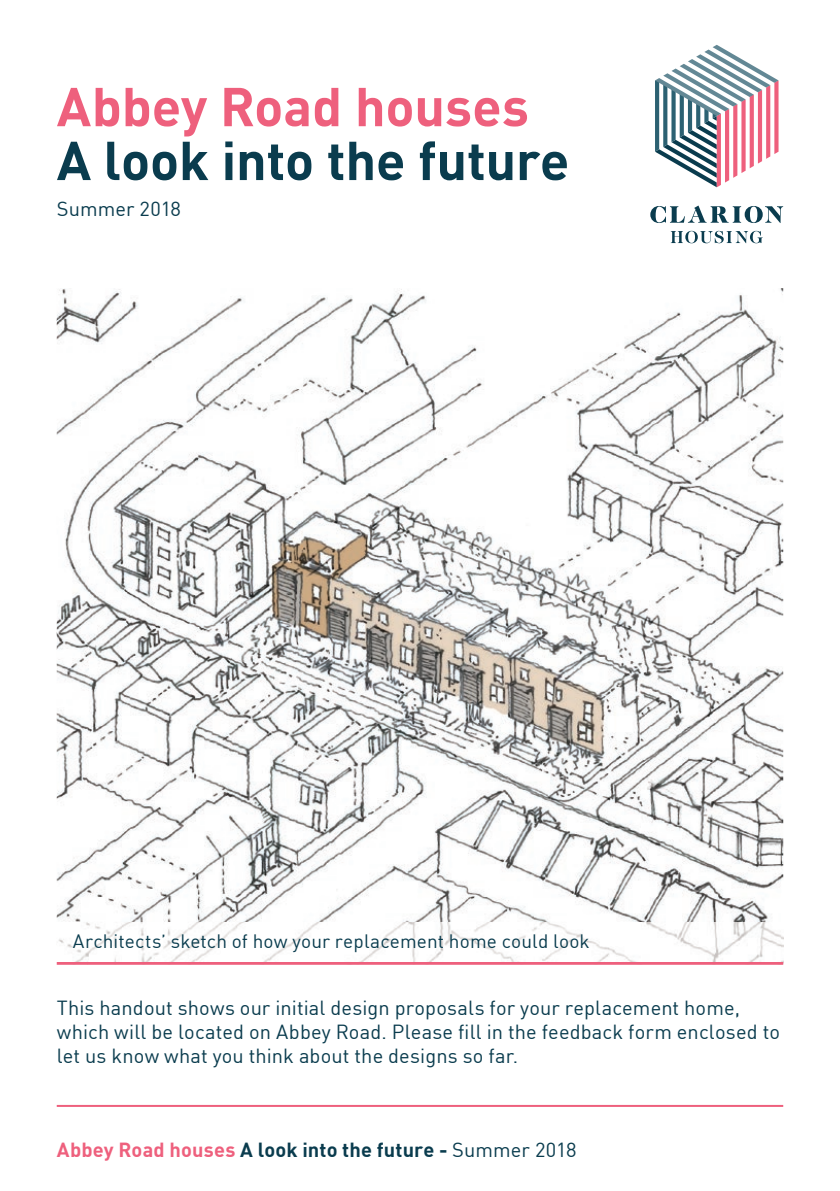
<style>
.page{position:relative;width:840px;height:1191px;background:#fff}
.page>*{position:absolute;margin:0;border:0;box-sizing:border-box;transform-origin:0 0}
.t1{font:700 53.8px "DINOT";letter-spacing:-.005em;color:#0a3c4e}
.t2{font:700 53.8px "DINOT";letter-spacing:-.005em;color:#ee607d}
.t3{font:20px/24px "DINOT";letter-spacing:.005em;color:#0a3c4e}
.t4{font:700 20px "DINOT";letter-spacing:.01em;color:#0a3c4e}
.t5{font:19px "DINOT";letter-spacing:.01em;color:#0a3c4e}
.s1{color:#ee607d}
.s2{font-weight:400}
</style>
<div class="page">
<img style="left:57px;top:288px;width:725px;height:634px">
<hr style="left:57px;top:1105px;width:725px;height:2px;background:#ee607d">
<hr style="left:57px;top:962px;width:725px;height:2px;background:#ee607d">
<svg style="left:655px;top:45px;width:123px;height:142px"></svg>
<svg style="left:650px;top:206px;width:132px;height:17px"></svg>
<svg style="left:670px;top:231px;width:92px;height:12px"></svg>
<img style="left:58px;top:922px;width:724px;height:40px">
<h1 class="t2" style="left:57px;top:65px;width:473px">Abbey Road houses</h1>
<h1 class="t1" style="left:57px;top:119px;width:514px">A look into the future</h1>
<p class="t3" style="left:57px;top:195px;width:126px">Summer 2018</p>
<p class="t5" style="left:73px;top:926px;width:518px">Architects’ sketch of how your replacement home could look</p>
<p class="t3" style="left:57px;top:994px;width:724px">This handout shows our initial design proposals for your replacement home, which will be located on Abbey Road. Please fill in the feedback form enclosed to let us know what you think about the designs so far.</p>
<p class="t4" style="left:57px;top:1133px;width:521px"><span class="s1">Abbey Road houses</span> A look into the future - <span class="s2">Summer 2018</span></p>
</div>
